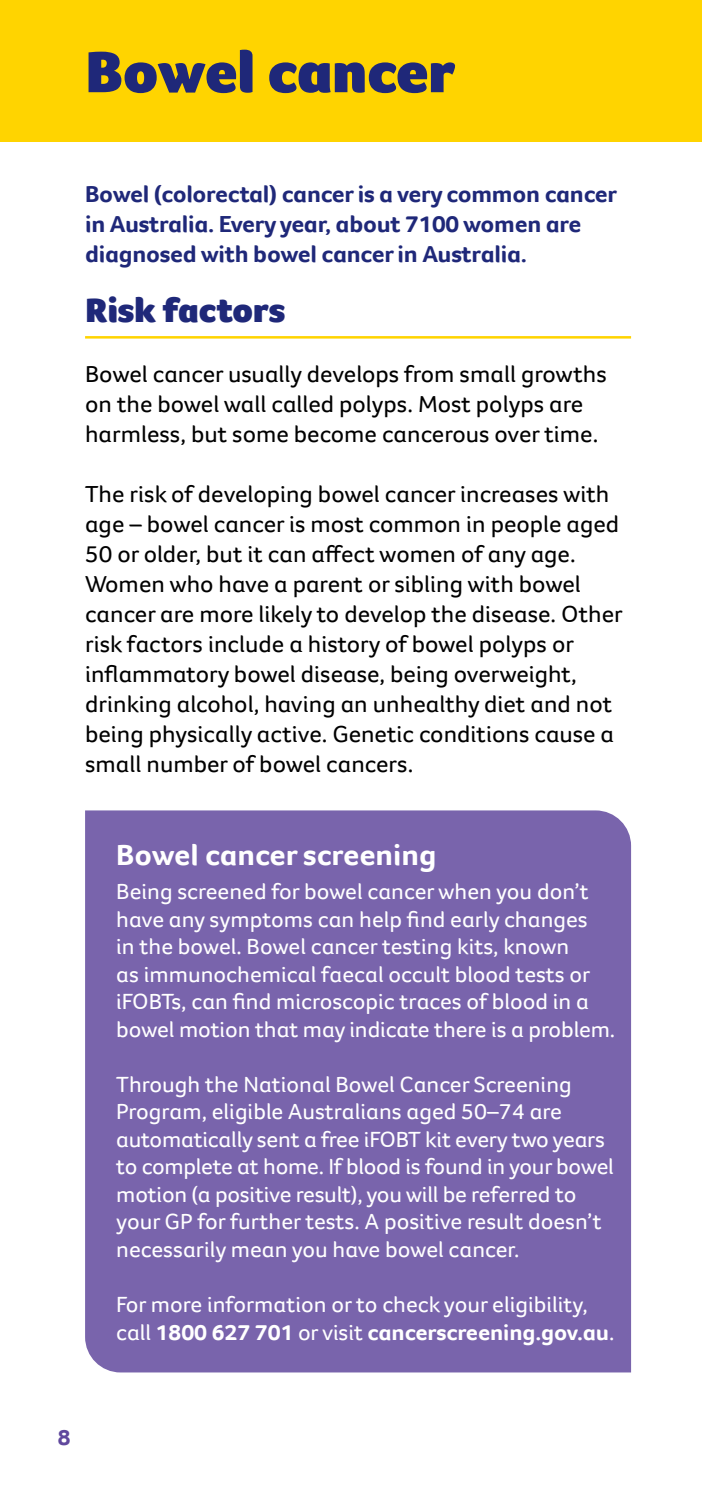
<style>
.page{position:relative;width:702px;height:1489px;background:#fff}
.page>*{position:absolute;margin:0;border:0;box-sizing:border-box;transform-origin:0 0}
.t1{font:900 60px "Foco CC";color:#1f2879;scale:1.05 1}
.t2{font:900 35px "Foco CC";color:#1f2879;scale:1.05 1}
.t3{font:700 30px "Foco CC";color:#fff;scale:1.05 1}
.t4{font:23.75px/30px "Foco CC";color:#000;scale:1.05 1}
.t5{font:700 23.75px/30px "Foco CC";letter-spacing:-.01em;color:#1f2879;scale:1.05 1}
.t6{font:22.5px/27.5px "Foco CC";color:#fff;scale:1.05 1}
.t7{font:700 22.5px "Foco CC";color:#60489d;scale:1.05 1}
.s1{font-weight:700}
</style>
<div class="page">
<hr style="left:85px;top:336px;width:546px;height:2px;background:#ffd400">
<div style="left:0;top:0;width:702px;height:142px;background:#ffd400"></div>
<div style="left:85px;top:810px;width:546px;height:562px;background:#7964ac"></div>
<h1 class="t1" style="left:85px;top:32px;width:354px">Bowel cancer</h1>
<p class="t5" style="left:85px;top:178px;width:508px">Bowel (colorectal) cancer is a very common cancer in Australia. Every year, about 7100 women are diagnosed with bowel cancer in Australia.</p>
<h2 class="t2" style="left:85px;top:287px;width:192px">Risk factors</h2>
<p class="t4" style="left:85px;top:358px;width:498px">Bowel cancer usually develops from small growths on the bowel wall called polyps. Most polyps are harmless, but some become cancerous over time.</p>
<p class="t4" style="left:85px;top:478px;width:513px">The risk of developing bowel cancer increases with age – bowel cancer is most common in people aged 50 or older, but it can affect women of any age.<br>Women who have a parent or sibling with bowel cancer are more likely to develop the disease. Other risk factors include a history of bowel polyps or inflammatory bowel disease, being overweight, drinking alcohol, having an unhealthy diet and not being physically active. Genetic conditions cause a small number of bowel cancers.</p>
<h3 class="t3" style="left:116px;top:834px;width:306px">Bowel cancer screening</h3>
<p class="t6" style="left:116px;top:877px;width:476px">Being screened for bowel cancer when you don’t have any symptoms can help find early changes<br>in the bowel. Bowel cancer testing kits, known<br>as immunochemical faecal occult blood tests or iFOBTs, can find microscopic traces of blood in a bowel motion that may indicate there is a problem.</p>
<p class="t6" style="left:116px;top:1070px;width:475px">Through the National Bowel Cancer Screening Program, eligible Australians aged 50–74 are automatically sent a free iFOBT kit every two years to complete at home. If blood is found in your bowel motion (a positive result), you will be referred to your GP for further tests. A positive result doesn’t necessarily mean you have bowel cancer.</p>
<p class="t6" style="left:116px;top:1290px;width:476px">For more information or to check your eligibility, call <span class="s1">1800 627 701</span> or visit <span class="s1">cancerscreening.gov.au</span>.</p>
<p class="t7" style="left:58px;top:1421px;width:14px">8</p>
</div>
